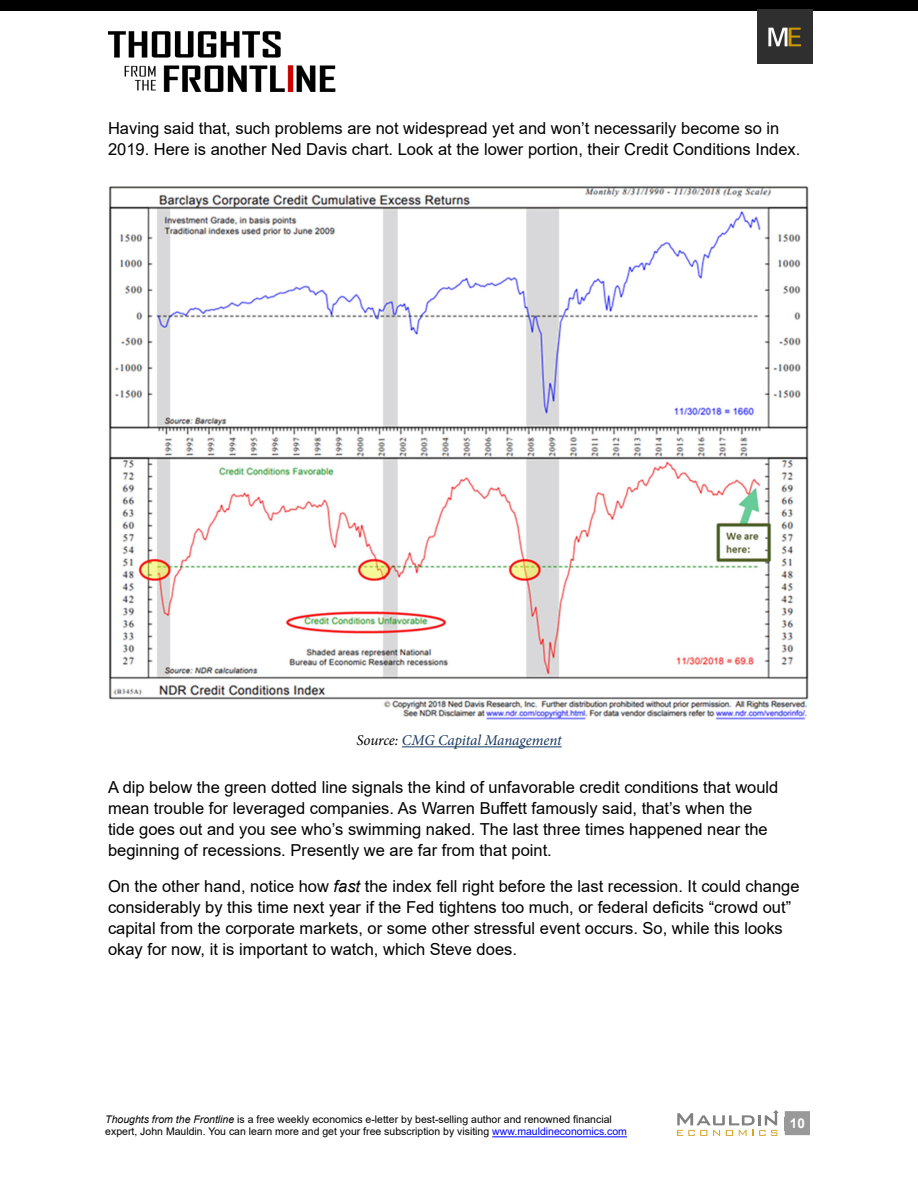
<style>
.page{position:relative;width:918px;height:1188px;background:#fff}
.page>*{position:absolute;margin:0;border:0;box-sizing:border-box;transform-origin:0 0}
.Body-Text{font:16.5px/21px "Arial";color:#000}
.PhotoCaption-39pica{font:italic 15px "Minion Pro";letter-spacing:-.01em;color:#16365d}
.t1{font:700 13.5px "Arial";color:#fff}
.t2{font:10.5px/12.6px "Arial";color:#000}
.s1{color:#000}
.s2{font-style:italic}
.s3{color:#00f}
</style>
<div class="page">
<div style="left:785px;top:1111px;width:25px;height:24px;background:#999"></div>
<hr style="left:492px;top:1136px;width:135px;height:1px;background:#00f">
<img style="left:108px;top:31px;width:228px;height:61px">
<div style="left:0;top:0;width:918px;height:11px;background:#000"></div>
<img style="left:758px;top:9px;width:55px;height:55px">
<svg style="left:677px;top:1110px;width:102px;height:26px"></svg>
<hr style="left:402px;top:746px;width:160px;height:1px;background:#16365d">
<img style="left:108px;top:186px;width:701px;height:534px">
<p class="Body-Text" style="left:108px;top:118px;width:694px">Having said that, such problems are not widespread yet and won’t necessarily become so in<br>2019. Here is another Ned Davis chart. Look at the lower portion, their Credit Conditions Index.</p>
<p class="PhotoCaption-39pica" style="left:356px;top:730px;width:207px"><span class="s1">Source:</span> CMG Capital Management</p>
<p class="Body-Text" style="left:108px;top:777px;width:672px">A dip below the green dotted line signals the kind of unfavorable credit conditions that would mean trouble for leveraged companies. As Warren Buffett famously said, that’s when the tide goes out and you see who’s swimming naked. The last three times happened near the beginning of recessions. Presently we are far from that point.</p>
<p class="Body-Text" style="left:108px;top:876px;width:693px">On the other hand, notice how <span class="s2">fast</span> the index fell right before the last recession. It could change considerably by this time next year if the Fed tightens too much, or federal deficits “crowd out” capital from the corporate markets, or some other stressful event occurs. So, while this looks okay for now, it is important to watch, which Steve does.</p>
<p class="t2" style="left:105px;top:1113px;width:523px"><span class="s2">Thoughts from the Frontline</span> is a free weekly economics e-letter by best-selling author and renowned financial expert, John Mauldin. You can learn more and get your free subscription by visiting <span class="s3">www.mauldineconomics.com</span></p>
<p class="t1" style="left:790px;top:1113px;width:17px">10</p>
</div>
